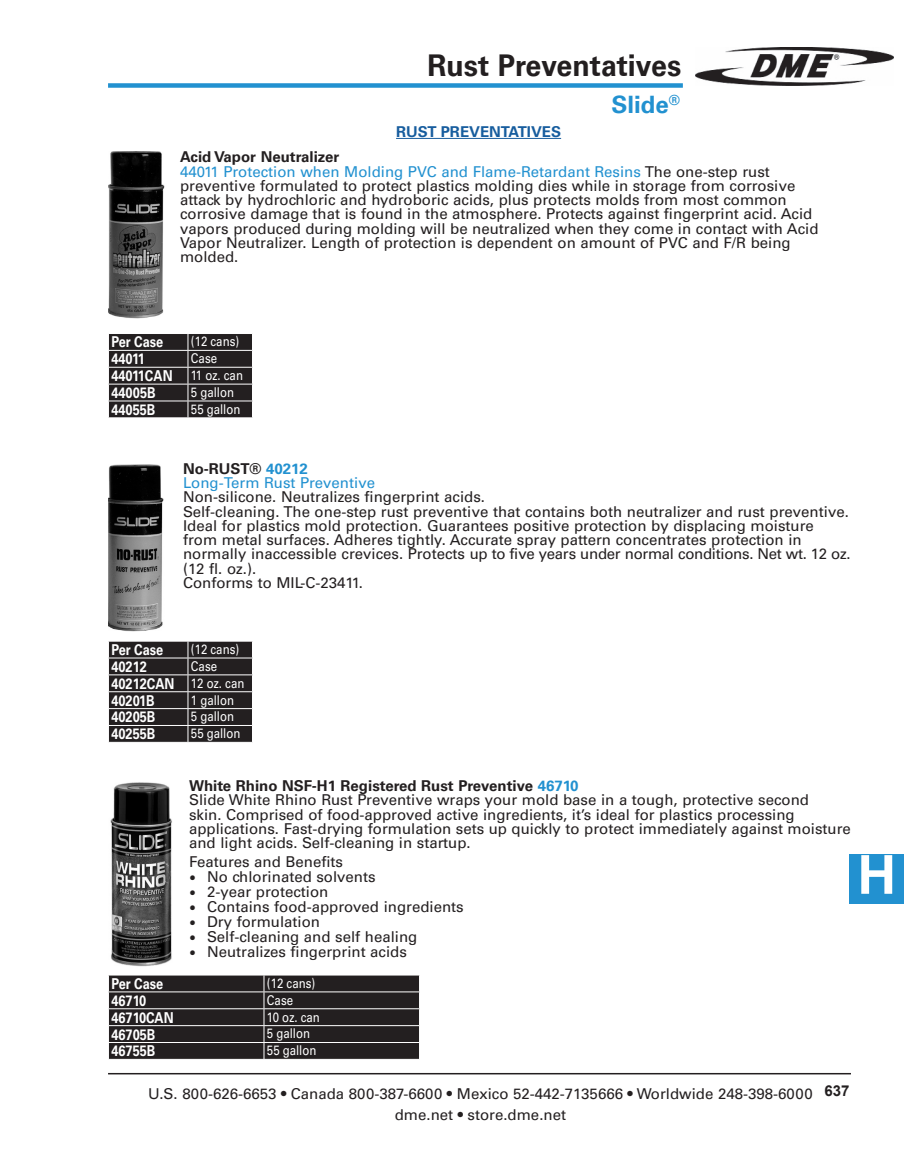
<style>
.page{position:relative;width:905px;height:1175px;background:#fff}
.page>*{position:absolute;margin:0;border:0;box-sizing:border-box;transform-origin:0 0}
.t1{font:700 54px "Arial";color:#fff}
.Main_Head_L{font:700 30px "Univers LT Pro 65";color:#231f20;scale:.95 1}
.Sub_Head_L{font:700 24px "Univers LT Pro 65";color:#2291d0}
.Body_Text{font:15px/14.2px "Univers LT Pro 55 Roman";color:#231f20}
.Table_Head{font:700 15px "Univers LT Std";color:#fff;scale:.85 1}
.Body_Text-2{font:700 15px "Univers LT Pro 65";color:#231f20}
.Body_Text-3{font:15px "Univers LT Pro 55 Roman";color:#2291d0}
.Figure_caption{font:700 15px "Univers LT Pro 65";color:#175d9e}
.t2{font:700 15px "Arial";color:#231f20}
.Table_Text{font:13.5px "Univers LT Std";color:#fff;scale:.85 1}
.s1{font-family:"Univers LT Pro 65";font-weight:700}
.s2{color:#2291d0}
.s3{font-family:"Chaparral Pro";font-weight:700;font-size:16.5px}
</style>
<div class="page">
<div style="left:108px;top:83px;width:574px;height:5px;background:#2291d0"></div>
<div style="left:849px;top:854px;width:55px;height:50px;background:#2291d0"></div>
<img style="left:695px;top:48px;width:198px;height:37px">
<hr style="left:108px;top:1072px;width:742px;height:2px;background:#231f20">
<img style="left:108px;top:152px;width:57px;height:167px">
<svg style="left:108px;top:334px;width:145px;height:83px;background:#312e2f"></svg>
<svg style="left:108px;top:975px;width:312px;height:84px;background:#353132"></svg>
<svg style="left:108px;top:641px;width:145px;height:101px;background:#333031"></svg>
<img style="left:108px;top:464px;width:56px;height:168px">
<img style="left:110px;top:782px;width:62px;height:185px">
<hr style="left:396px;top:138px;width:165px;height:1px;background:#175d9e">
<p class="Main_Head_L" style="left:427px;top:44px;width:269px">Rust Preventatives</p>
<p class="Figure_caption" style="left:396px;top:121px;width:166px">RUST PREVENTATIVES</p>
<p class="Sub_Head_L" style="left:611px;top:87px;width:70px">Slide<sup>®</sup></p>
<p class="Body_Text" style="left:180px;top:149px;width:640px"><span class="s1">Acid Vapor Neutralizer<br></span><span class="s2">44011 Protection when Molding PVC and Flame-Retardant Resins</span> The one-step rust preventive formulated to protect plastics molding dies while in storage from corrosive attack by hydrochloric and hydroboric acids, plus protects molds from most common corrosive damage that is found in the atmosphere. Protects against fingerprint acid. Acid vapors produced during molding will be neutralized when they come in contact with Acid Vapor Neutralizer. Length of protection is dependent on amount of PVC and F/R being molded.</p>
<p class="Table_Head" style="left:111px;top:333px;width:63px">Per Case</p>
<p class="Table_Text" style="left:191px;top:333px;width:58px">(12 cans)</p>
<p class="Table_Head" style="left:111px;top:350px;width:41px">44011</p>
<p class="Table_Text" style="left:191px;top:350px;width:32px">Case</p>
<p class="Table_Head" style="left:111px;top:367px;width:73px">44011CAN</p>
<p class="Table_Text" style="left:191px;top:367px;width:63px">11 oz. can</p>
<p class="Table_Head" style="left:111px;top:384px;width:54px">44005B</p>
<p class="Table_Text" style="left:191px;top:384px;width:52px">5 gallon</p>
<p class="Table_Head" style="left:111px;top:401px;width:53px">44055B</p>
<p class="Table_Text" style="left:191px;top:401px;width:60px">55 gallon</p>
<p class="Body_Text-2" style="left:183px;top:458px;width:126px">No-RUST® <span class="s2">40212</span></p>
<p class="Body_Text-3" style="left:183px;top:472px;width:194px">Long-Term Rust Preventive</p>
<p class="Body_Text" style="left:183px;top:489px;width:669px">Non-silicone. Neutralizes fingerprint acids.<br>Self-cleaning. The one-step rust preventive that contains both neutralizer and rust preventive.<br>Ideal for plastics mold protection. Guarantees positive protection by displacing moisture from metal surfaces. Adheres tightly. Accurate spray pattern concentrates protection in normally inaccessible crevices. Protects up to five years under normal conditions. Net wt. 12 oz. (12 fl. oz.).<br>Conforms to MIL-C-23411.</p>
<p class="Table_Head" style="left:111px;top:641px;width:63px">Per Case</p>
<p class="Table_Text" style="left:191px;top:641px;width:58px">(12 cans)</p>
<p class="Table_Head" style="left:111px;top:658px;width:43px">40212</p>
<p class="Table_Text" style="left:191px;top:658px;width:32px">Case</p>
<p class="Table_Head" style="left:111px;top:674px;width:76px">40212CAN</p>
<p class="Table_Text" style="left:191px;top:675px;width:64px">12 oz. can</p>
<p class="Table_Head" style="left:111px;top:691px;width:52px">40201B</p>
<p class="Table_Text" style="left:191px;top:691px;width:52px">1 gallon</p>
<p class="Table_Head" style="left:111px;top:708px;width:53px">40205B</p>
<p class="Table_Text" style="left:191px;top:708px;width:52px">5 gallon</p>
<p class="Table_Head" style="left:111px;top:725px;width:53px">40255B</p>
<p class="Table_Text" style="left:191px;top:725px;width:60px">55 gallon</p>
<p class="Body_Text-2" style="left:189px;top:775px;width:391px">White Rhino NSF-H1 Registered Rust Preventive <span class="s2">46710</span></p>
<p class="Body_Text" style="left:189px;top:792px;width:663px">Slide White Rhino Rust Preventive wraps your mold base in a tough, protective second<br>skin. Comprised of food-approved active ingredients, it’s ideal for plastics processing applications. Fast-drying formulation sets up quickly to protect immediately against moisture and light acids. Self-cleaning in startup.</p>
<p class="Body_Text" style="left:189px;top:853px;width:155px">Features and Benefits</p>
<p class="Body_Text" style="left:189px;top:868px;width:188px"><span class="s3">•</span> No chlorinated solvents</p>
<p class="Body_Text" style="left:189px;top:883px;width:141px"><span class="s3">•</span> 2-year protection</p>
<p class="Body_Text" style="left:189px;top:898px;width:276px"><span class="s3">•</span> Contains food-approved ingredients</p>
<p class="Body_Text" style="left:189px;top:913px;width:132px"><span class="s3">•</span> Dry formulation</p>
<p class="Body_Text" style="left:189px;top:928px;width:230px"><span class="s3">•</span> Self-cleaning and self healing</p>
<p class="Body_Text" style="left:189px;top:943px;width:219px"><span class="s3">•</span> Neutralizes fingerprint acids</p>
<p class="Table_Head" style="left:111px;top:974px;width:63px">Per Case</p>
<p class="Table_Text" style="left:267px;top:975px;width:58px">(12 cans)</p>
<p class="Table_Head" style="left:111px;top:991px;width:42px">46710</p>
<p class="Table_Text" style="left:267px;top:991px;width:32px">Case</p>
<p class="Table_Head" style="left:111px;top:1008px;width:75px">46710CAN</p>
<p class="Table_Text" style="left:267px;top:1008px;width:64px">10 oz. can</p>
<p class="Table_Head" style="left:111px;top:1025px;width:53px">46705B</p>
<p class="Table_Text" style="left:267px;top:1025px;width:52px">5 gallon</p>
<p class="Table_Head" style="left:111px;top:1042px;width:53px">46755B</p>
<p class="Table_Text" style="left:267px;top:1042px;width:60px">55 gallon</p>
<p class="Body_Text" style="left:148px;top:1082px;width:666px;line-height:20.7px;text-align:center">U.S. 800-626-6653 • Canada 800-387-6600 • Mexico 52-442-7135666 • Worldwide 248-398-6000 dme.net • store.dme.net</p>
<p class="t2" style="left:824px;top:1081px;width:27px">637</p>
<h1 class="t1" style="left:857px;top:839px;width:40px">H</h1>
</div>
